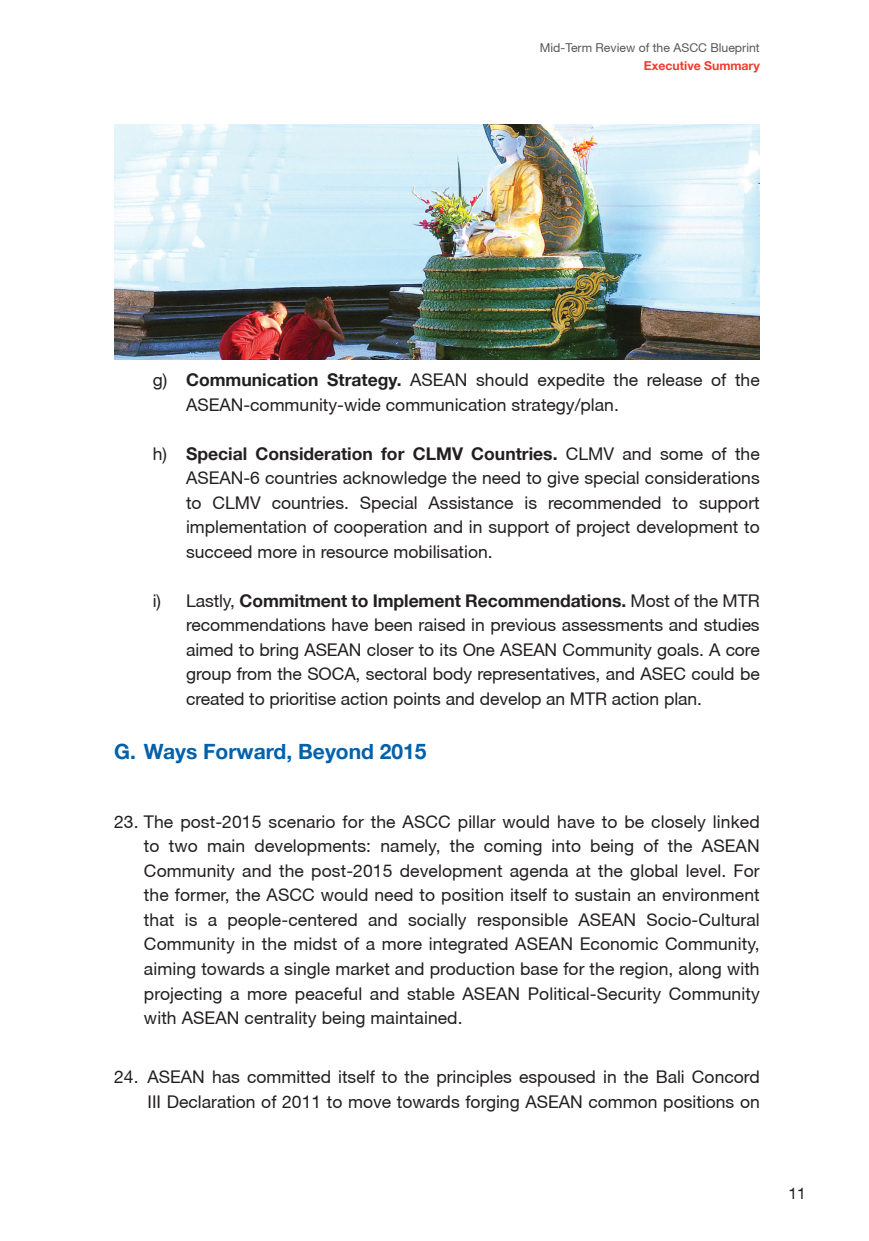
<style>
.page{position:relative;width:869px;height:1241px;background:#fff}
.page>*{position:absolute;margin:0;border:0;box-sizing:border-box;transform-origin:0 0}
.t1{font:700 21px "Helvetica Neue";color:#0161aa}
.t2{font:17.5px/24.5px "Helvetica Neue";color:#231f20;text-align:justify}
.t3{font:15.75px "Helvetica Neue";color:#231f20}
.t4{font:12.25px "Helvetica Neue";color:#57585a}
.t5{font:700 12.25px "Helvetica Neue";color:#ee3b32}
.s1{font-weight:700}
</style>
<div class="page">
<img style="left:114px;top:124px;width:645px;height:236px">
<p class="t4" style="left:539px;top:41px;width:221px">Mid-Term Review of the ASCC Blueprint</p>
<p class="t5" style="left:643px;top:58px;width:117px">Executive Summary</p>
<p class="t2" style="left:186px;top:367px;width:575px;text-indent:-33px">g) <span class="s1">Communication Strategy.</span> ASEAN should expedite the release of the<br>ASEAN-community-wide communication strategy/plan.</p>
<p class="t2" style="left:186px;top:441px;width:575px;text-indent:-33px">h) <span class="s1">Special Consideration for CLMV Countries.</span> CLMV and some of the ASEAN-6 countries acknowledge the need to give special considerations to CLMV countries. Special Assistance is recommended to support implementation of cooperation and in support of project development to succeed more in resource mobilisation.</p>
<p class="t2" style="left:186px;top:588px;width:575px;text-indent:-33px">i) Lastly, <span class="s1">Commitment to Implement Recommendations.</span> Most of the MTR recommendations have been raised in previous assessments and studies aimed to bring ASEAN closer to its One ASEAN Community goals. A core group from the SOCA, sectoral body representatives, and ASEC could be created to prioritise action points and develop an MTR action plan.</p>
<p class="t1" style="left:114px;top:738px;width:314px">G. Ways Forward, Beyond 2015</p>
<p class="t2" style="left:144px;top:809px;width:617px;text-indent:-30px">23. The post-2015 scenario for the ASCC pillar would have to be closely linked to two main developments: namely, the coming into being of the ASEAN Community and the post-2015 development agenda at the global level. For the former, the ASCC would need to position itself to sustain an environment that is a people-centered and socially responsible ASEAN Socio-Cultural Community in the midst of a more integrated ASEAN Economic Community, aiming towards a single market and production base for the region, along with projecting a more peaceful and stable ASEAN Political-Security Community with ASEAN centrality being maintained.</p>
<p class="t2" style="left:114px;top:1064px;width:646px;text-align:right">24. ASEAN has committed itself to the principles espoused in the Bali Concord<br>III Declaration of 2011 to move towards forging ASEAN common positions on</p>
<p class="t3" style="left:788px;top:1183px;width:19px">11</p>
</div>
